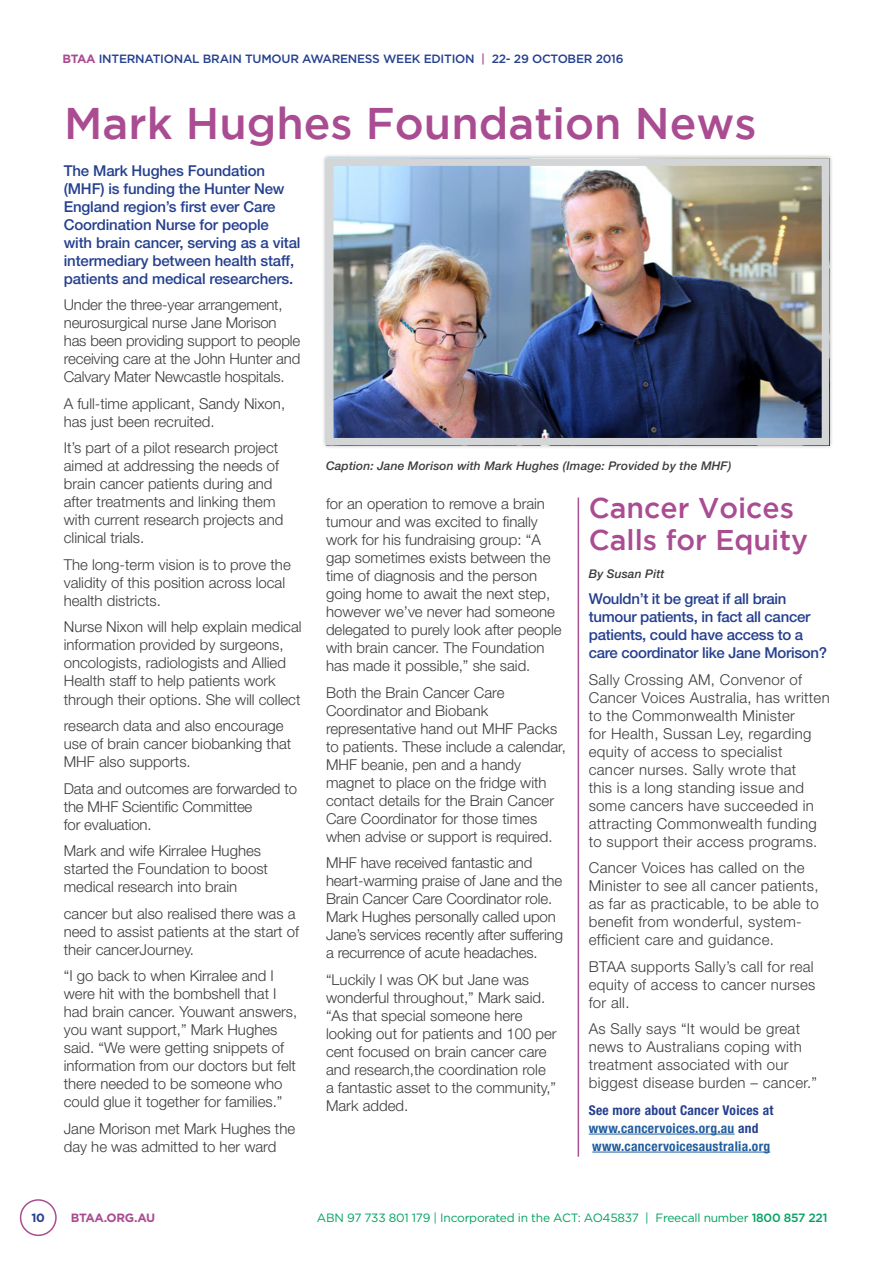
<style>
.page{position:relative;width:893px;height:1263px;background:#fff}
.page>*{position:absolute;margin:0;border:0;box-sizing:border-box;transform-origin:0 0}
.t1{font:500 44.25px "Gotham";color:#aa4c92}
.t2{font:500 28.5px/31.5px "Gotham";color:#aa4c92}
.t3{font:300 15px/18px "Helvetica Neue LT";color:#3b3c3d}
.t4{font:300 15px/18px "Helvetica Neue LT";letter-spacing:.02em;color:#3b3c3d}
.t5{font:500 15px/18px "Helvetica Neue LT";letter-spacing:-.01em;color:#25408f}
.t6{font:700 condensed 13.5px/18px "Helvetica Neue LT";letter-spacing:.02em;color:#215e9e}
.t7{font:12px "Gotham";letter-spacing:-.02em;color:#00a261}
.t8{font:italic 500 12px "Helvetica Neue LT";letter-spacing:.01em;color:#3b3c3d}
.t9{font:500 12px "Gotham";letter-spacing:-.02em;color:#25408f}
.t10{font:700 12px "Gotham";letter-spacing:-.035em;color:#aa4c92}
.t11{font:700 12px "Gotham";color:#25408f}
.s1{font-weight:700;color:#aa4c92}
.s2{color:#aa4c92}
.s3{color:#25408f}
.s4{font-weight:500}
</style>
<div class="page">
<div style="left:20px;top:1199px;width:37px;height:37px;border:2px solid #aa4c92;border-radius:50%"></div>
<div style="left:322px;top:154px;width:511px;height:296px;background:#000;opacity:.3"></div>
<img style="left:335px;top:167px;width:485px;height:269px">
<div style="left:326px;top:158px;width:503px;height:287px;border:8px solid #d3d5d6"></div>
<hr style="left:578px;top:497px;width:1px;height:660px;background:#aa4f91">
<hr style="left:589px;top:1134px;width:146px;height:1px;background:#215e9e">
<hr style="left:592px;top:1152px;width:178px;height:1px;background:#215e9e">
<p class="t9" style="left:62px;top:51px;width:563px"><span class="s1">BTAA</span> INTERNATIONAL BRAIN TUMOUR AWARENESS WEEK EDITION <span class="s2">|</span> 22- 29 OCTOBER 2016</p>
<h1 class="t1" style="left:64px;top:98px;width:694px">Mark Hughes Foundation News</h1>
<p class="t5" style="left:64px;top:161px;width:238px">The Mark Hughes Foundation (MHF) is funding the Hunter New<br>England region’s first ever Care<br>Coordination Nurse for people with brain cancer, serving as a vital intermediary between health staff, patients and medical researchers.</p>
<p class="t3" style="left:64px;top:296px;width:238px">Under the three-year arrangement, neurosurgical nurse Jane Morison has been providing support to people receiving care at the John Hunter and Calvary Mater Newcastle hospitals.</p>
<p class="t3" style="left:64px;top:394px;width:223px">A full-time applicant, Sandy Nixon, has just been recruited.</p>
<p class="t3" style="left:64px;top:439px;width:221px">It’s part of a pilot research project aimed at addressing the needs of brain cancer patients during and after treatments and linking them with current research projects and clinical trials.</p>
<p class="t3" style="left:64px;top:555px;width:228px">The long-term vision is to prove the validity of this position across local health districts.</p>
<p class="t3" style="left:64px;top:618px;width:239px">Nurse Nixon will help explain medical information provided by surgeons, oncologists, radiologists and Allied Health staff to help patients work through their options. She will collect</p>
<p class="t3" style="left:64px;top:716px;width:229px">research data and also encourage use of brain cancer biobanking that<br>MHF also supports.</p>
<p class="t3" style="left:64px;top:779px;width:235px">Data and outcomes are forwarded to the MHF Scientific Committee<br>for evaluation.</p>
<p class="t3" style="left:64px;top:841px;width:206px">Mark and wife Kirralee Hughes started the Foundation to boost medical research into brain</p>
<p class="t3" style="left:64px;top:904px;width:237px">cancer but also realised there was a need to assist patients at the start of their cancerJourney.</p>
<p class="t3" style="left:64px;top:966px;width:235px">“I go back to when Kirralee and I were hit with the bombshell that I had brain cancer. Youwant answers, you want support,” Mark Hughes said. “We were getting snippets of information from our doctors but felt there needed to be someone who could glue it together for families.”</p>
<p class="t3" style="left:64px;top:1119px;width:233px">Jane Morison met Mark Hughes the day he was admitted to her ward</p>
<p class="t8" style="left:326px;top:459px;width:407px">Caption: Jane Morison with Mark Hughes (Image: Provided by the MHF)</p>
<p class="t3" style="left:326px;top:495px;width:237px">for an operation to remove a brain tumour and was excited to finally work for his fundraising group: “A gap sometimes exists between the time of diagnosis and the person going home to await the next step, however we’ve never had someone delegated to purely look after people with brain cancer. The Foundation has made it possible,” she said.</p>
<p class="t3" style="left:326px;top:683px;width:241px">Both the Brain Cancer Care<br>Coordinator and Biobank representative hand out MHF Packs to patients. These include a calendar,<br>MHF beanie, pen and a handy magnet to place on the fridge with contact details for the Brain Cancer<br>Care Coordinator for those times when advise or support is required.</p>
<p class="t3" style="left:326px;top:854px;width:239px">MHF have received fantastic and heart-warming praise of Jane and the Brain Cancer Care Coordinator role.<br>Mark Hughes personally called upon Jane’s services recently after suffering a recurrence of acute headaches.</p>
<p class="t3" style="left:326px;top:970px;width:232px">“Luckily I was OK but Jane was wonderful throughout,” Mark said. “As that special someone here looking out for patients and 100 per cent focused on brain cancer care and research,the coordination role a fantastic asset to the community,”<br>Mark added.</p>
<h2 class="t2" style="left:589px;top:492px;width:221px">Cancer Voices<br>Calls for Equity</h2>
<p class="t8" style="left:589px;top:566px;width:77px">By Susan Pitt</p>
<p class="t5" style="left:589px;top:590px;width:240px">Wouldn’t it be great if all brain tumour patients, in fact all cancer patients, could have access to a care coordinator like Jane Morison?</p>
<p class="t4" style="left:589px;top:670px;width:242px">Sally Crossing AM, Convenor of<br>Cancer Voices Australia, has written to the Commonwealth Minister<br>for Health, Sussan Ley, regarding equity of access to specialist cancer nurses. Sally wrote that<br>this is a long standing issue and some cancers have succeeded in attracting Commonwealth funding to support their access programs.</p>
<p class="t4" style="left:589px;top:858px;width:232px">Cancer Voices has called on the<br>Minister to see all cancer patients, as far as practicable, to be able to benefit from wonderful, system&shy;efficient care and guidance.</p>
<p class="t3" style="left:589px;top:957px;width:228px;text-align:justify">BTAA supports Sally’s call for real equity of access to cancer nurses for all.</p>
<p class="t4" style="left:589px;top:1019px;width:230px">As Sally says “It would be great news to Australians coping with treatment associated with our biggest disease burden – cancer.”</p>
<p class="t6" style="left:589px;top:1101px;width:186px"><span class="s3">See more about Cancer Voices at </span>www.cancervoices.org.au <span class="s3">and </span>www.cancervoicesaustralia.org</p>
<p class="t11" style="left:31px;top:1210px;width:15px">10</p>
<p class="t10" style="left:71px;top:1210px;width:86px">BTAA.ORG.AU</p>
<p class="t7" style="left:317px;top:1210px;width:512px">ABN 97 733 801 179 | Incorporated in the ACT: AO45837 | Freecall number <span class="s4">1800 857 221</span></p>
</div>
